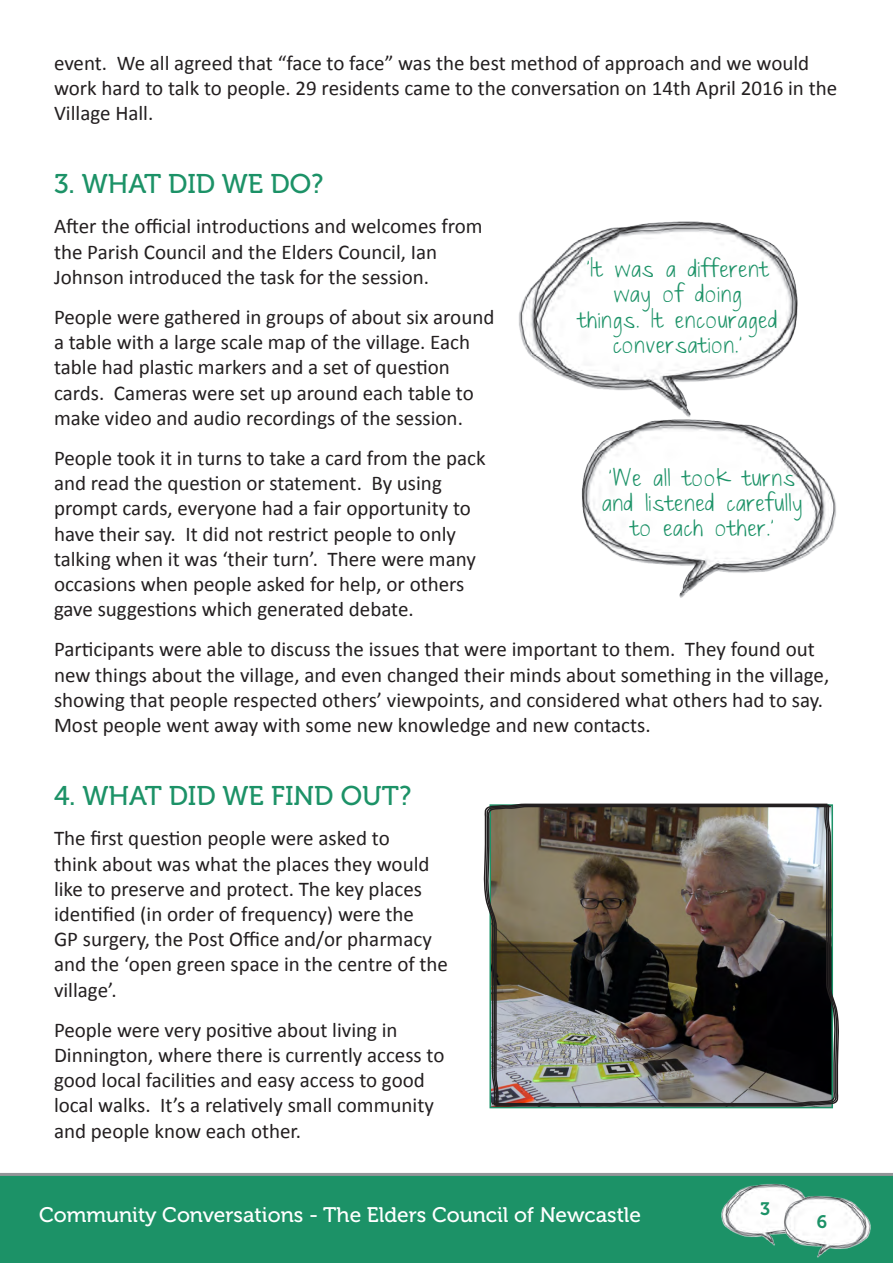
<style>
.page{position:relative;width:893px;height:1263px;background:#fff}
.page>*{position:absolute;margin:0;border:0;box-sizing:border-box;transform-origin:0 0}
.List_Paragraph{font:27px "Museo 500";color:#1c9267}
.t1{font:21px/25.2px "Calibri";color:#231f20}
.t2{font:21px/25.2px "Just The Way You Are";letter-spacing:.04em;color:#1c9267;text-align:center}
.t3{font:21px "Museo 500";color:#fff}
.t4{font:18px "Museo 700";color:#1c9267}
</style>
<div class="page">
<div style="left:0;top:1174px;width:893px;height:89px;background:#1c9267"></div>
<img style="left:721px;top:1183px;width:82px;height:63px">
<img style="left:783px;top:1193px;width:88px;height:64px">
<hr style="left:0;top:1173px;width:893px;height:3px;background:#939598">
<svg style="left:831px;top:804px;width:8px;height:302px"></svg>
<img style="left:484px;top:804px;width:347px;height:302px">
<img style="left:519px;top:221px;width:279px;height:189px">
<img style="left:581px;top:410px;width:255px;height:188px">
<p class="t1" style="left:54px;top:50px;width:785px">event. We all agreed that “face to face” was the best method of approach and we would work hard to talk to people. 29 residents came to the conversation on 14th April 2016 in the<br>Village Hall.</p>
<p class="List_Paragraph" style="left:54px;top:169px;width:271px">3. WHAT DID WE DO?</p>
<p class="t1" style="left:54px;top:214px;width:430px">After the official introductions and welcomes from the Parish Council and the Elders Council, Ian<br>Johnson introduced the task for the session.</p>
<p class="t1" style="left:54px;top:305px;width:442px">People were gathered in groups of about six around a table with a large scale map of the village. Each table had plastic markers and a set of question cards. Cameras were set up around each table to make video and audio recordings of the session.</p>
<p class="t1" style="left:54px;top:446px;width:433px">People took it in turns to take a card from the pack and read the question or statement. By using prompt cards, everyone had a fair opportunity to have their say. It did not restrict people to only talking when it was ‘their turn’. There were many occasions when people asked for help, or others gave suggestions which generated debate.</p>
<p class="t1" style="left:54px;top:637px;width:777px">Participants were able to discuss the issues that were important to them. They found out new things about the village, and even changed their minds about something in the village, showing that people respected others’ viewpoints, and considered what others had to say.<br>Most people went away with some new knowledge and new contacts.</p>
<p class="t2" style="left:578px;top:257px;width:201px">‘It was a different way of doing<br>things. It encouraged conversation.’</p>
<p class="t2" style="left:602px;top:466px;width:202px">‘We all took turns and listened carefully to each other.’</p>
<p class="List_Paragraph" style="left:54px;top:781px;width:359px">4. WHAT DID WE FIND OUT?</p>
<p class="t1" style="left:54px;top:826px;width:396px">The first question people were asked to<br>think about was what the places they would like to preserve and protect. The key places identified (in order of frequency) were the<br>GP surgery, the Post Office and/or pharmacy and the ‘open green space in the centre of the village’.</p>
<p class="t1" style="left:54px;top:1017px;width:392px">People were very positive about living in Dinnington, where there is currently access to good local facilities and easy access to good local walks. It’s a relatively small community and people know each other.</p>
<p class="t4" style="left:760px;top:1199px;width:12px">3</p>
<p class="t3" style="left:39px;top:1203px;width:604px">Community Conversations - The Elders Council of Newcastle</p>
<p class="t4" style="left:817px;top:1212px;width:12px">6</p>
</div>
